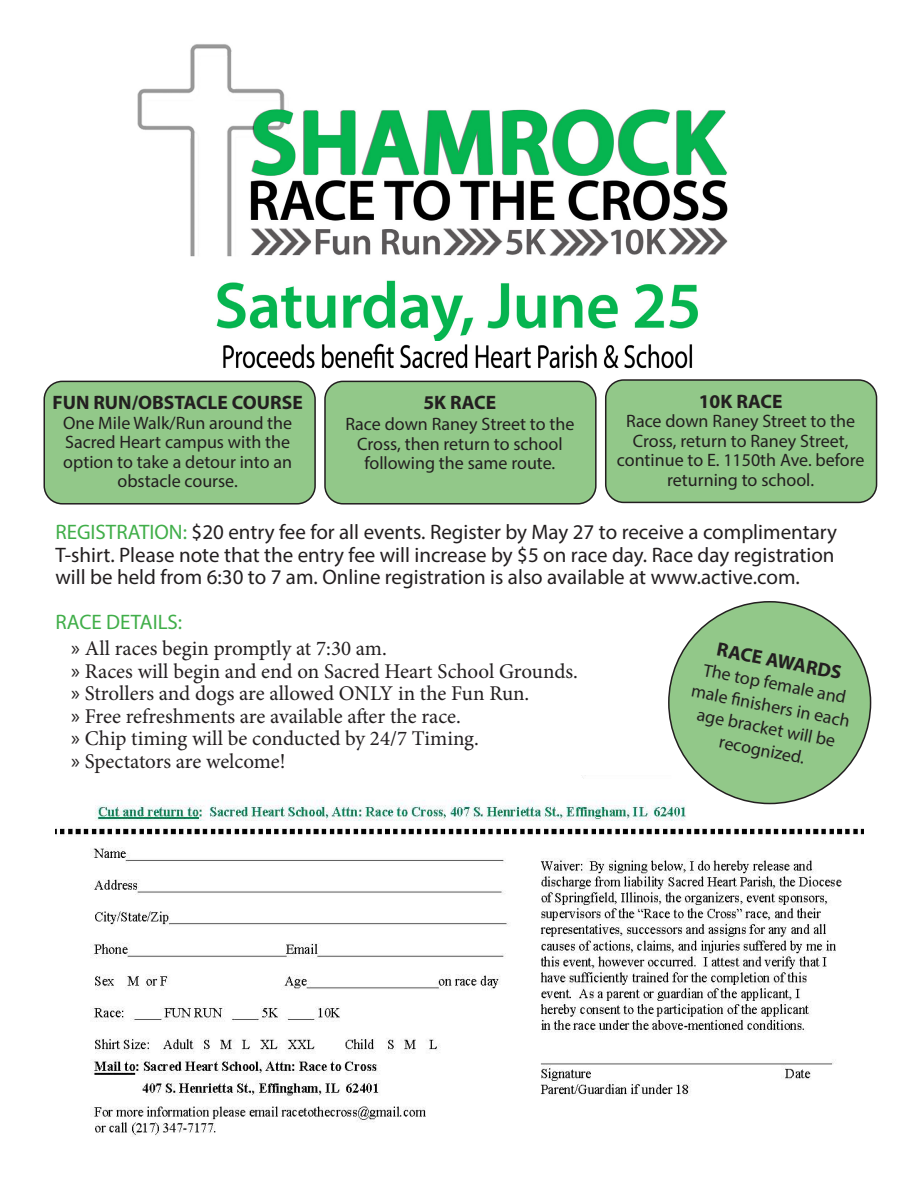
<style>
.page{position:relative;width:918px;height:1188px;background:#fff}
.page>*{position:absolute;margin:0;border:0;box-sizing:border-box;transform-origin:0 0}
.t1{font:21px/22.5px "Myriad Pro";color:#231f20;text-align:justify}
.t2{font:21px "Minion Pro";color:#231f20}
.t3{font:21px "Myriad Pro";color:#40ae49}
.t4{font:700 19.5px "Myriad Pro";color:#231f20}
.t5{font:18px/19.5px "Myriad Pro";color:#231f20;text-align:center}
.s1{color:#40ae49}
.s2{font-family:"Myriad Pro"}
</style>
<div class="page">
<img style="left:55px;top:776px;width:809px;height:361px">
<div style="left:669px;top:602px;width:202px;height:202px;background:#92c889;border-radius:50%"></div>
<img style="left:223px;top:340px;width:470px;height:29px">
<div style="left:44px;top:381px;width:271px;height:123px;background:#92c889;border-radius:18px"></div>
<div style="left:44px;top:381px;width:272px;height:124px;border:2px solid #231f20;border-radius:18px"></div>
<img style="left:137px;top:44px;width:591px;height:296px">
<div style="left:325px;top:381px;width:271px;height:123px;background:#92c889;border-radius:18px"></div>
<div style="left:324px;top:381px;width:273px;height:124px;border:2px solid #231f20;border-radius:18px"></div>
<div style="left:606px;top:380px;width:271px;height:122px;background:#92c889;border-radius:18px"></div>
<div style="left:605px;top:379px;width:272px;height:124px;border:2px solid #231f20;border-radius:18px"></div>
<p class="t4" style="left:53px;top:390px;width:252px">FUN RUN/OBSTACLE COURSE</p>
<p class="t5" style="left:63px;top:413px;width:231px">One Mile Walk/Run around the<br>Sacred Heart campus with the option to take a detour into an obstacle course.</p>
<p class="t4" style="left:424px;top:390px;width:74px">5K RACE</p>
<p class="t5" style="left:345px;top:414px;width:231px">Race down Raney Street to the<br>Cross, then return to school following the same route.</p>
<p class="t4" style="left:699px;top:389px;width:85px">10K RACE</p>
<p class="t5" style="left:617px;top:411px;width:249px">Race down Raney Street to the<br>Cross, return to Raney Street, continue to E. 1150th Ave. before returning to school.</p>
<p class="t1" style="left:55px;top:521px;width:783px"><span class="s1">REGISTRATION:</span> $20 entry fee for all events. Register by May 27 to receive a complimentary T-shirt. Please note that the entry fee will increase by $5 on race day. Race day registration will be held from 6:30 to 7 am. Online registration is also available at www.active.com.</p>
<p class="t3" style="left:55px;top:609px;width:128px">RACE DETAILS:</p>
<p class="t2" style="left:71px;top:635px;width:317px"><span class="s2">»</span> All races begin promptly at 7:30 am.</p>
<p class="t2" style="left:71px;top:657px;width:508px"><span class="s2">»</span> Races will begin and end on Sacred Heart School Grounds.</p>
<p class="t2" style="left:71px;top:680px;width:460px"><span class="s2">»</span> Strollers and dogs are allowed ONLY in the Fun Run.</p>
<p class="t2" style="left:71px;top:702px;width:391px"><span class="s2">»</span> Free refreshments are available after the race.</p>
<p class="t2" style="left:71px;top:725px;width:409px"><span class="s2">»</span> Chip timing will be conducted by 24/7 Timing.</p>
<p class="t2" style="left:71px;top:747px;width:216px"><span class="s2">»</span> Spectators are welcome!</p>
<p class="t4" style="left:720px;top:636px;width:128px;rotate:11deg">RACE AWARDS</p>
<p class="t5" style="left:698px;top:657px;width:163px;line-height:22.5px;rotate:11deg">The top female and male fi nishers in each age bracket will be recognized.</p>
</div>
